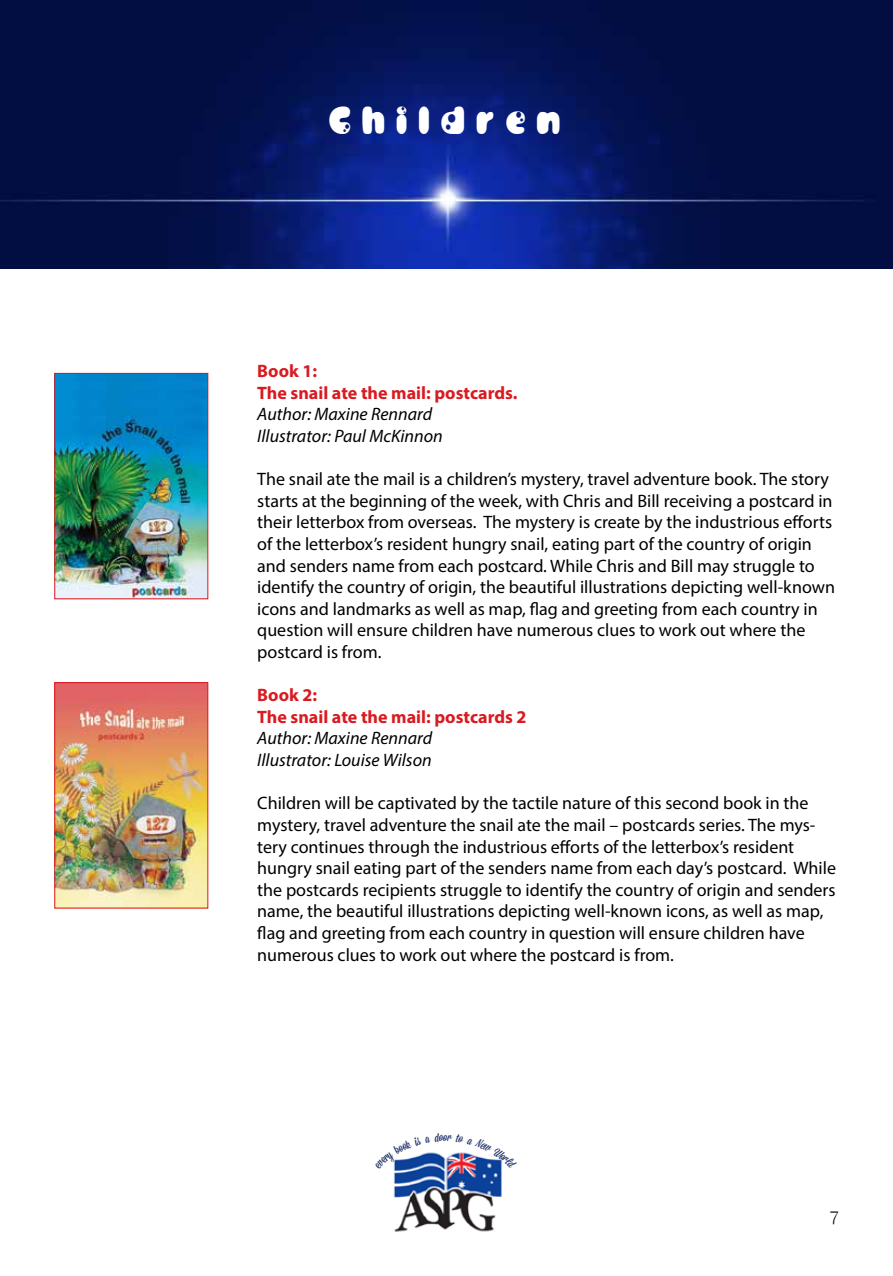
<style>
.page{position:relative;width:893px;height:1276px;background:#fff}
.page>*{position:absolute;margin:0;border:0;box-sizing:border-box;transform-origin:0 0}
.t1{font:34.5px "Bambina";letter-spacing:.29em;color:#fff;scale:.86 1}
.t2{font:18px/21.6px "Myriad Pro";color:#000}
.t3{font:italic 18px/21.6px "Myriad Pro";color:#000}
.t4{font:700 18px/21.6px "Myriad Pro";color:#d91a21}
.t5{font:18px "Balham";color:#000}
</style>
<div class="page">
<img style="left:393px;top:1168px;width:109px;height:64px">
<img style="left:0;top:0;width:893px;height:269px">
<img style="left:56px;top:375px;width:150px;height:222px">
<div style="left:54px;top:373px;width:154px;height:226px;border:1px solid #d91a21"></div>
<img style="left:56px;top:684px;width:150px;height:222px">
<div style="left:54px;top:682px;width:154px;height:226px;border:1px solid #d91a21"></div>
<svg style="left:393px;top:1152px;width:109px;height:16px"></svg>
<h1 class="t1" style="left:329px;top:106px;width:274px">Children</h1>
<p class="t4" style="left:257px;top:360px;width:262px">Book 1:<br>The snail ate the mail: postcards.</p>
<p class="t3" style="left:257px;top:403px;width:187px">Author: Maxine Rennard<br>Illustrator: Paul McKinnon</p>
<p class="t2" style="left:257px;top:468px;width:579px">The snail ate the mail is a children’s mystery, travel adventure book. The story starts at the beginning of the week, with Chris and Bill receiving a postcard in their letterbox from overseas. The mystery is create by the industrious efforts of the letterbox’s resident hungry snail, eating part of the country of origin and senders name from each postcard. While Chris and Bill may struggle to identify the country of origin, the beautiful illustrations depicting well-known icons and landmarks as well as map, flag and greeting from each country in question will ensure children have numerous clues to work out where the postcard is from.</p>
<p class="t4" style="left:257px;top:684px;width:271px">Book 2:<br>The snail ate the mail: postcards 2</p>
<p class="t3" style="left:257px;top:727px;width:177px">Author: Maxine Rennard<br>Illustrator: Louise Wilson</p>
<p class="t2" style="left:257px;top:792px;width:580px">Children will be captivated by the tactile nature of this second book in the mystery, travel adventure the snail ate the mail – postcards series. The mys&shy;tery continues through the industrious efforts of the letterbox’s resident hungry snail eating part of the senders name from each day’s postcard. While the postcards recipients struggle to identify the country of origin and senders name, the beautiful illustrations depicting well-known icons, as well as map, flag and greeting from each country in question will ensure children have numerous clues to work out where the postcard is from.</p>
<p class="t5" style="left:829px;top:1206px;width:11px">7</p>
</div>
